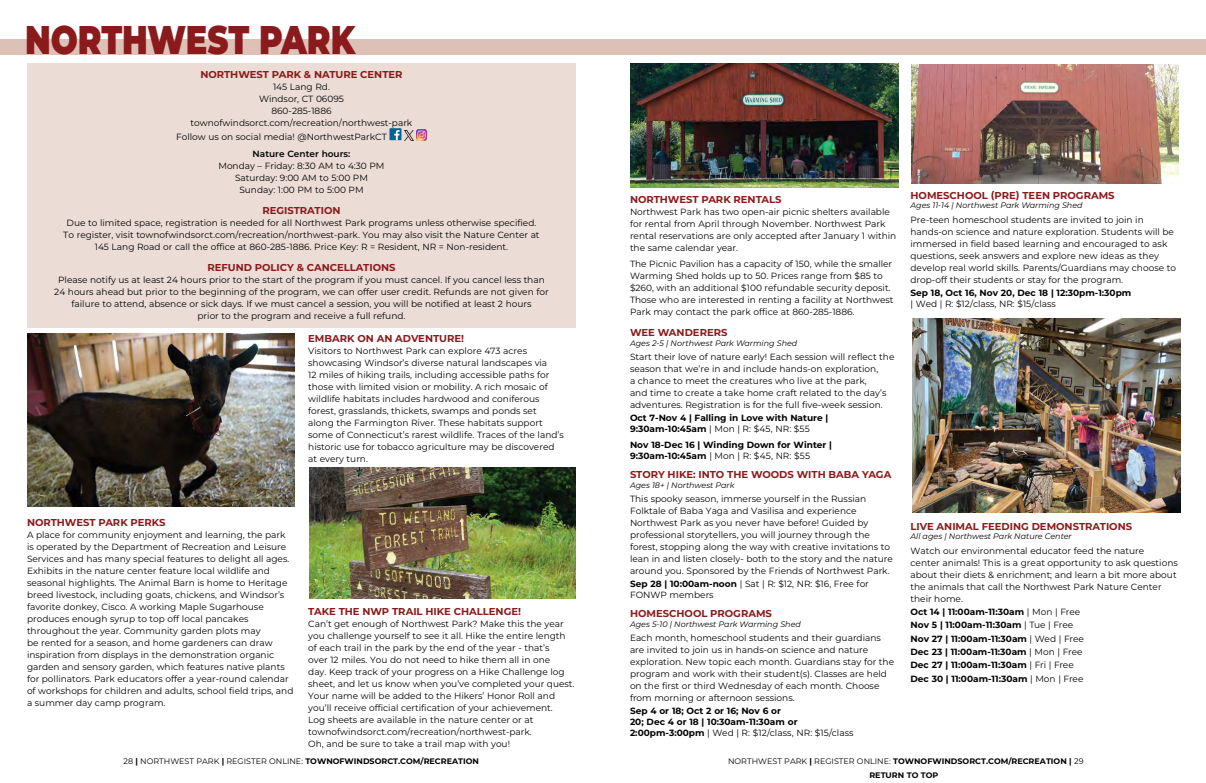
<style>
.page{position:relative;width:1206px;height:783px;background:#fff}
.page>*{position:absolute;margin:0;border:0;box-sizing:border-box;transform-origin:0 0}
.t1{font:900 40px "Montserrat";color:#8a1a1c;scale:.8 1}
.t2{font:700 10px "Montserrat";color:#8a1a1c}
.t3{font:9px/12px "Montserrat";color:#000}
.t4{font:700 9px/13.3px "Montserrat";color:#000}
.t5{font:600 9px "Montserrat";color:#000}
.t6{font:italic 8px "Montserrat";color:#000}
.t7{font:700 8px "Montserrat";color:#000}
.s1{font-weight:400}
.s2{font-weight:700}
</style>
<div class="page">
<div style="left:0;top:39px;width:1206px;height:15px;background:#dec1b6"></div>
<div style="left:27px;top:64px;width:549px;height:264px;background:#ebdcd5"></div>
<div style="left:389px;top:128px;width:12px;height:12px;background:#006295"></div>
<svg style="left:394px;top:130px;width:33px;height:10px"></svg>
<img style="left:27px;top:333px;width:268px;height:174px">
<img style="left:310px;top:467px;width:266px;height:131px">
<img style="left:631px;top:64px;width:267px;height:124px">
<img style="left:911px;top:64px;width:268px;height:120px">
<img style="left:912px;top:318px;width:268px;height:195px">
<h1 class="t1" style="left:25px;top:10px;width:414px">NORTHWEST PARK</h1>
<p class="t2" style="left:200px;top:67px;width:204px">NORTHWEST PARK &amp; NATURE CENTER</p>
<p class="t3" style="left:191px;top:80px;width:223px;text-align:center">145 Lang Rd.<br>Windsor, CT 06095<br>860-285-1886 townofwindsorct.com/recreation/northwest-park</p>
<p class="t3" style="left:176px;top:131px;width:212px">Follow us on social media! @NorthwestParkCT</p>
<p class="t5" style="left:253px;top:147px;width:99px">Nature Center hours:</p>
<p class="t3" style="left:218px;top:159px;width:168px;text-align:center">Monday – Friday: 8:30 AM to 4:30 PM<br>Saturday: 9:00 AM to 5:00 PM<br>Sunday: 1:00 PM to 5:00 PM</p>
<p class="t2" style="left:262px;top:203px;width:80px">REGISTRATION</p>
<p class="t3" style="left:63px;top:216px;width:478px;text-align:center">Due to limited space, registration is needed for all Northwest Park programs unless otherwise specified.<br>To register, visit townofwindsorct.com/recreation/northwest-park. You may also visit the Nature Center at<br>145 Lang Road or call the office at 860-285-1886. Price Key: R = Resident, NR = Non-resident.</p>
<p class="t2" style="left:207px;top:260px;width:190px">REFUND POLICY &amp; CANCELLATIONS</p>
<p class="t3" style="left:54px;top:273px;width:496px;text-align:center">Please notify us at least 24 hours prior to the start of the program if you must cancel. If you cancel less than 24 hours ahead but prior to the beginning of the program, we can offer user credit. Refunds are not given for failure to attend, absence or sick days. If we must cancel a session, you will be notified at least 2 hours<br>prior to the program and receive a full refund.</p>
<p class="t2" style="left:308px;top:331px;width:157px">EMBARK ON AN ADVENTURE!</p>
<p class="t3" style="left:308px;top:345px;width:257px">Visitors to Northwest Park can explore 473 acres showcasing Windsor’s diverse natural landscapes via<br>12 miles of hiking trails, including accessible paths for those with limited vision or mobility. A rich mosaic of wildlife habitats includes hardwood and coniferous forest, grasslands, thickets, swamps and ponds set along the Farmington River. These habitats support some of Connecticut’s rarest wildlife. Traces of the land’s historic use for tobacco agriculture may be discovered at every turn.</p>
<p class="t2" style="left:27px;top:515px;width:140px">NORTHWEST PARK PERKS</p>
<p class="t3" style="left:27px;top:528px;width:268px">A place for community enjoyment and learning, the park is operated by the Department of Recreation and Leisure Services and has many special features to delight all ages.<br>Exhibits in the nature center feature local wildlife and seasonal highlights. The Animal Barn is home to Heritage breed livestock, including goats, chickens, and Windsor’s favorite donkey, Cisco. A working Maple Sugarhouse produces enough syrup to top off local pancakes throughout the year. Community garden plots may<br>be rented for a season, and home gardeners can draw inspiration from displays in the demonstration organic garden and sensory garden, which features native plants for pollinators. Park educators offer a year-round calendar of workshops for children and adults, school field trips, and a summer day camp program.</p>
<p class="t2" style="left:308px;top:604px;width:214px">TAKE THE NWP TRAIL HIKE CHALLENGE!</p>
<p class="t3" style="left:308px;top:618px;width:268px">Can’t get enough of Northwest Park? Make this the year you challenge yourself to see it all. Hike the entire length of each trail in the park by the end of the year - that’s<br>over 12 miles. You do not need to hike them all in one<br>day. Keep track of your progress on a Hike Challenge log sheet, and let us know when you’ve completed your quest.<br>Your name will be added to the Hikers’ Honor Roll and you’ll receive official certification of your achievement.<br>Log sheets are available in the nature center or at townofwindsorct.com/recreation/northwest-park.<br>Oh, and be sure to take a trail map with you!</p>
<p class="t7" style="left:124px;top:755px;width:357px"><span class="s1">28</span> | <span class="s1">NORTHWEST PARK</span> | <span class="s1">REGISTER ONLINE:</span> TOWNOFWINDSORCT.COM/RECREATION</p>
<p class="t2" style="left:630px;top:192px;width:153px">NORTHWEST PARK RENTALS</p>
<p class="t3" style="left:630px;top:205px;width:268px">Northwest Park has two open-air picnic shelters available for rental from April through November. Northwest Park rental reservations are only accepted after January 1 within the same calendar year.</p>
<p class="t3" style="left:630px;top:258px;width:265px">The Picnic Pavilion has a capacity of 150, while the smaller Warming Shed holds up to 50. Prices range from $85 to $260, with an additional $100 refundable security deposit.<br>Those who are interested in renting a facility at Northwest Park may contact the park office at 860-285-1886.</p>
<p class="t2" style="left:630px;top:325px;width:99px">WEE WANDERERS</p>
<p class="t6" style="left:630px;top:337px;width:169px">Ages 2-5 | Northwest Park Warming Shed</p>
<p class="t3" style="left:630px;top:351px;width:266px">Start their love of nature early! Each session will reflect the season that we’re in and include hands-on exploration,<br>a chance to meet the creatures who live at the park,<br>and time to create a take home craft related to the day’s adventures. Registration is for the full five-week session.</p>
<p class="t4" style="left:630px;top:412px;width:200px;line-height:11px">Oct 7-Nov 4 | Falling in Love with Nature |<br>9:30am-10:45am <span class="s1">| Mon | R: $45, NR: $55</span></p>
<p class="t4" style="left:630px;top:439px;width:204px;line-height:11px">Nov 18-Dec 16 | Winding Down for Winter |<br>9:30am-10:45am <span class="s1">| Mon | R: $45, NR: $55</span></p>
<p class="t2" style="left:630px;top:467px;width:263px">STORY HIKE: INTO THE WOODS WITH BABA YAGA</p>
<p class="t6" style="left:630px;top:479px;width:106px">Ages 18+ | Northwest Park</p>
<p class="t3" style="left:630px;top:492px;width:264px">This spooky season, immerse yourself in the Russian Folktale of Baba Yaga and Vasilisa and experience Northwest Park as you never have before! Guided by professional storytellers, you will journey through the forest, stopping along the way with creative invitations to lean in and listen closely- both to the story and the nature around you. Sponsored by the Friends of Northwest Park.</p>
<p class="t3" style="left:630px;top:578px;width:240px;line-height:11px"><span class="s2">Sep 28 | 10:00am-noon</span> | Sat | R: $12, NR: $16, Free for<br>FONWP members</p>
<p class="t2" style="left:630px;top:606px;width:143px">HOMESCHOOL PROGRAMS</p>
<p class="t6" style="left:630px;top:618px;width:172px">Ages 5-10 | Northwest Park Warming Shed</p>
<p class="t3" style="left:630px;top:632px;width:266px">Each month, homeschool students and their guardians are invited to join us in hands-on science and nature exploration. New topic each month. Guardians stay for the program and work with their student(s). Classes are held on the first or third Wednesday of each month. Choose from morning or afternoon sessions.</p>
<p class="t4" style="left:630px;top:705px;width:225px;line-height:11px">Sep 4 or 18; Oct 2 or 16; Nov 6 or<br>20; Dec 4 or 18 | 10:30am-11:30am or<br>2:00pm-3:00pm <span class="s1">| Wed | R: $12/class, NR: $15/class</span></p>
<p class="t2" style="left:910px;top:188px;width:206px">HOMESCHOOL (PRE) TEEN PROGRAMS</p>
<p class="t6" style="left:910px;top:200px;width:174px">Ages 11-14 | Northwest Park Warming Shed</p>
<p class="t3" style="left:910px;top:213px;width:267px">Pre-teen homeschool students are invited to join in hands-on science and nature exploration. Students will be immersed in field based learning and encouraged to ask questions, seek answers and explore new ideas as they develop real world skills. Parents/Guardians may choose to drop-off their students or stay for the program.</p>
<p class="t4" style="left:910px;top:286px;width:222px">Sep 18, Oct 16, Nov 20, Dec 18 | 12:30pm-1:30pm</p>
<p class="t3" style="left:910px;top:297px;width:147px">| Wed | R: $12/class, NR: $15/class</p>
<p class="t2" style="left:911px;top:519px;width:223px">LIVE ANIMAL FEEDING DEMONSTRATIONS</p>
<p class="t6" style="left:911px;top:531px;width:163px">All ages | Northwest Park Nature Center</p>
<p class="t3" style="left:911px;top:544px;width:269px">Watch our environmental educator feed the nature<br>center animals! This is a great opportunity to ask questions about their diets &amp; enrichment; and learn a bit more about the animals that call the Northwest Park Nature Center their home.</p>
<p class="t4" style="left:911px;top:605px;width:175px">Oct 14 | 11:00am-11:30am <span class="s1">| Mon | Free </span>Nov 5 | 11:00am-11:30am <span class="s1">| Tue | Free </span>Nov 27 | 11:00am-11:30am <span class="s1">| Wed | Free </span>Dec 23 | 11:00am-11:30am <span class="s1">| Mon | Free </span>Dec 27 | 11:00am-11:30am <span class="s1">| Fri | Free </span>Dec 30 | 11:00am-11:30am <span class="s1">| Mon | Free</span></p>
<p class="t7" style="left:728px;top:755px;width:357px"><span class="s1">NORTHWEST PARK</span> | <span class="s1">REGISTER ONLINE:</span> TOWNOFWINDSORCT.COM/RECREATION | <span class="s1">29</span></p>
<p class="t7" style="left:869px;top:770px;width:71px">RETURN TO TOP</p>
</div>
